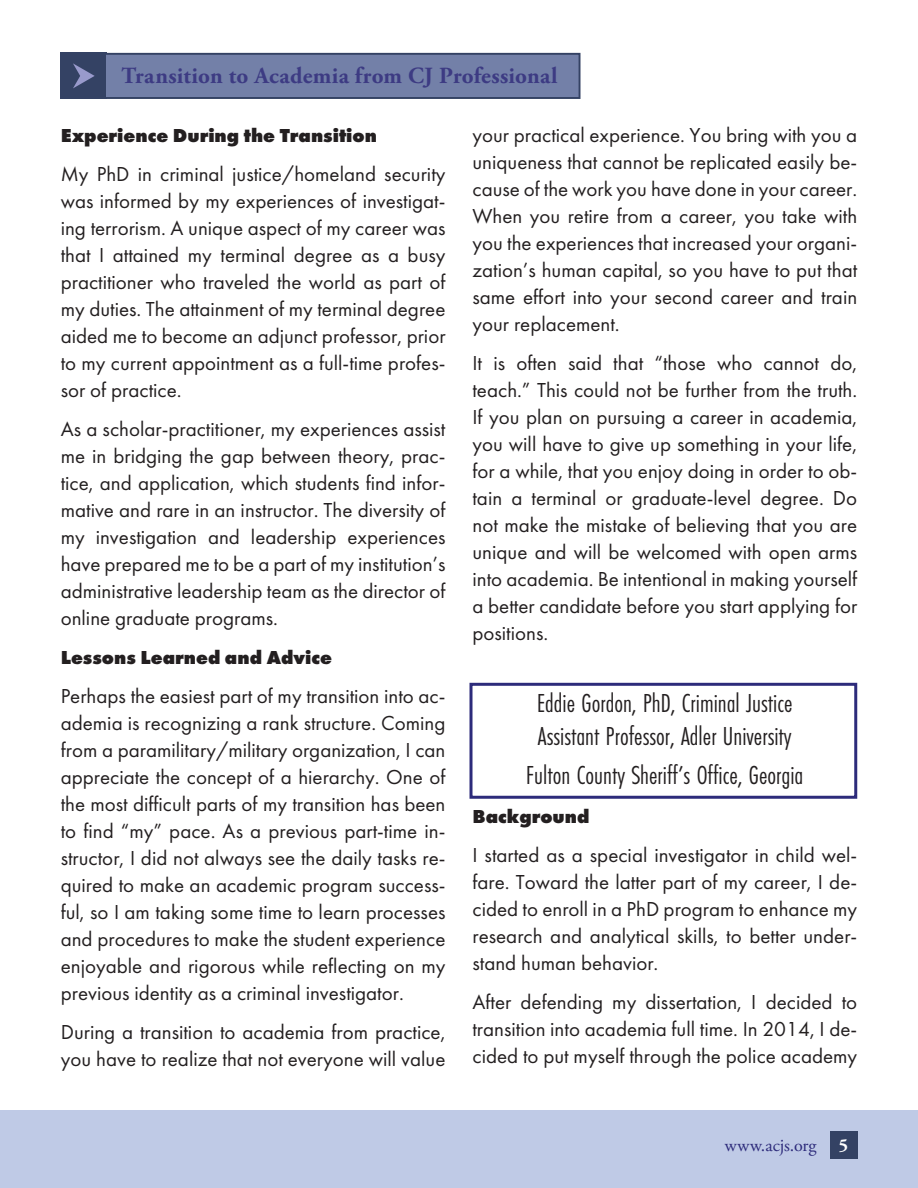
<style>
.page{position:relative;width:918px;height:1188px;background:#fff}
.page>*{position:absolute;margin:0;border:0;box-sizing:border-box;transform-origin:0 0}
.t1{font:27px "Futura PT Cond";color:#231f20}
.Section__Head{font:700 23.1px "Adobe Garamond Pro";letter-spacing:.01em;color:#3d3b83}
.t2{font:21px/27px "Futura PT";color:#231f20;text-align:justify}
.t3{font:800 19.5px "Futura PT";color:#231f20}
.Body{font:18px "Adobe Garamond Pro";color:#2d2b7b}
.Body-2{font:700 18px "Adobe Garamond Pro";color:#fff}
</style>
<div class="page">
<div style="left:61px;top:53px;width:46px;height:46px;background:#344264"></div>
<svg style="left:73px;top:63px;width:22px;height:25px"></svg>
<div style="left:104px;top:53px;width:477px;height:46px;background:#7380a8;border:2px solid #344264"></div>
<div style="left:0;top:1110px;width:918px;height:78px;background:#bfcae6"></div>
<div style="left:830px;top:1131px;width:27px;height:27px;background:#344264"></div>
<div style="left:470px;top:683px;width:387px;height:116px;border:3px solid #2d2b7b"></div>
<p class="Section__Head" style="left:121px;top:62px;width:438px">Transition to Academia from CJ Professional</p>
<p class="t3" style="left:61px;top:123px;width:318px">Experience During the Transition</p>
<p class="t2" style="left:61px;top:160px;width:386px">My PhD in criminal justice/homeland security was informed by my experiences of investigat&shy;ing terrorism. A unique aspect of my career was that I attained my terminal degree as a busy practitioner who traveled the world as part of my duties. The attainment of my terminal degree aided me to become an adjunct professor, prior to my current appointment as a full-time profes&shy;sor of practice.</p>
<p class="t2" style="left:61px;top:415px;width:386px">As a scholar-practitioner, my experiences assist me in bridging the gap between theory, prac&shy;tice, and application, which students find infor&shy;mative and rare in an instructor. The diversity of my investigation and leadership experiences have prepared me to be a part of my institution’s administrative leadership team as the director of online graduate programs.</p>
<p class="t3" style="left:61px;top:645px;width:273px">Lessons Learned and Advice</p>
<p class="t2" style="left:61px;top:682px;width:386px">Perhaps the easiest part of my transition into ac&shy;ademia is recognizing a rank structure. Coming from a paramilitary/military organization, I can appreciate the concept of a hierarchy. One of the most difficult parts of my transition has been to find “my” pace. As a previous part-time in&shy;structor, I did not always see the daily tasks re&shy;quired to make an academic program success&shy;ful, so I am taking some time to learn processes and procedures to make the student experience enjoyable and rigorous while reflecting on my previous identity as a criminal investigator.</p>
<p class="t2" style="left:61px;top:1018px;width:386px">During a transition to academia from practice, you have to realize that not everyone will value</p>
<p class="t2" style="left:472px;top:121px;width:386px">your practical experience. You bring with you a uniqueness that cannot be replicated easily be&shy;cause of the work you have done in your career.<br>When you retire from a career, you take with you the experiences that increased your organi&shy;zation’s human capital, so you have to put that same effort into your second career and train your replacement.</p>
<p class="t2" style="left:472px;top:349px;width:386px">It is often said that “those who cannot do, teach.” This could not be further from the truth.<br>If you plan on pursuing a career in academia, you will have to give up something in your life, for a while, that you enjoy doing in order to ob&shy;tain a terminal or graduate-level degree. Do not make the mistake of believing that you are unique and will be welcomed with open arms into academia. Be intentional in making yourself a better candidate before you start applying for positions.</p>
<p class="t1" style="left:537px;top:687px;width:257px">Eddie Gordon, PhD, Criminal Justice</p>
<p class="t1" style="left:538px;top:720px;width:255px">Assistant Professor, Adler University</p>
<p class="t1" style="left:526px;top:759px;width:279px">Fulton County Sheriff’s Office, Georgia</p>
<p class="t3" style="left:472px;top:804px;width:119px">Background</p>
<p class="t2" style="left:473px;top:841px;width:386px">I started as a special investigator in child wel&shy;fare. Toward the latter part of my career, I de&shy;cided to enroll in a PhD program to enhance my research and analytical skills, to better under&shy;stand human behavior.</p>
<p class="t2" style="left:473px;top:988px;width:386px">After defending my dissertation, I decided to transition into academia full time. In 2014, I de&shy;cided to put myself through the police academy</p>
<p class="Body" style="left:725px;top:1134px;width:93px">www.acjs.org</p>
<p class="Body-2" style="left:839px;top:1135px;width:11px">5</p>
</div>
